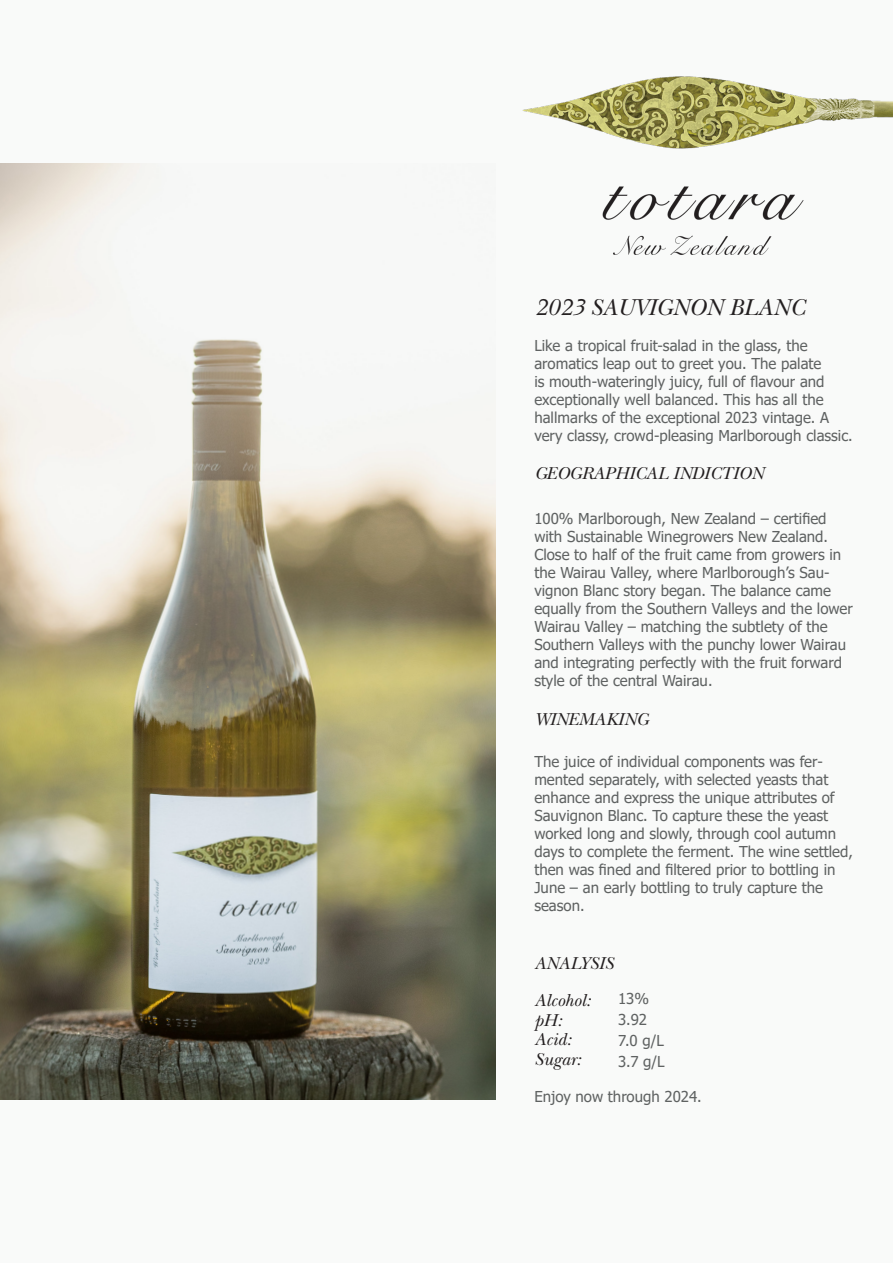
<style>
.page{position:relative;width:893px;height:1263px;background:#fff}
.page>*{position:absolute;margin:0;border:0;box-sizing:border-box;transform-origin:0 0}
.t1{font:italic 24px "New Baskerville Std";color:#231f20}
.t2{font:italic 18px/19.5px "New Baskerville Std";color:#231f20}
.t3{font:15px/18px "Tahoma";color:#5f6262}
</style>
<div class="page">
<img style="left:0;top:163px;width:496px;height:937px">
<img style="left:480px;top:76px;width:413px;height:179px">
<p class="t1" style="left:534px;top:293px;width:272px">2023 SAUVIGNON BLANC</p>
<p class="t3" style="left:534px;top:337px;width:320px">Like a tropical fruit-salad in the glass, the aromatics leap out to greet you. The palate<br>is mouth-wateringly juicy, full of flavour and exceptionally well balanced. This has all the hallmarks of the exceptional 2023 vintage. A very classy, crowd-pleasing Marlborough classic.</p>
<p class="t2" style="left:534px;top:463px;width:231px">GEOGRAPHICAL INDICTION</p>
<p class="t3" style="left:534px;top:510px;width:320px">100% Marlborough, New Zealand – certified with Sustainable Winegrowers New Zealand.<br>Close to half of the fruit came from growers in the Wairau Valley, where Marlborough’s Sau&shy;vignon Blanc story began. The balance came equally from the Southern Valleys and the lower Wairau Valley – matching the subtlety of the Southern Valleys with the punchy lower Wairau and integrating perfectly with the fruit forward style of the central Wairau.</p>
<p class="t2" style="left:534px;top:710px;width:116px">WINEMAKING</p>
<p class="t3" style="left:534px;top:753px;width:320px">The juice of individual components was fer&shy;mented separately, with selected yeasts that enhance and express the unique attributes of Sauvignon Blanc. To capture these the yeast worked long and slowly, through cool autumn days to complete the ferment. The wine settled, then was fined and filtered prior to bottling in June – an early bottling to truly capture the season.</p>
<p class="t2" style="left:534px;top:953px;width:80px">ANALYSIS</p>
<p class="t2" style="left:534px;top:991px;width:58px">Alcohol: pH:<br>Acid:</p>
<p class="t2" style="left:534px;top:1049px;width:48px">Sugar:</p>
<p class="t3" style="left:534px;top:1089px;width:169px">Enjoy now through 2024.</p>
<p class="t3" style="left:618px;top:990px;width:33px">13%</p>
<p class="t3" style="left:618px;top:1011px;width:31px">3.92</p>
<p class="t3" style="left:618px;top:1032px;width:48px">7.0 g/L</p>
<p class="t3" style="left:618px;top:1053px;width:48px">3.7 g/L</p>
</div>
